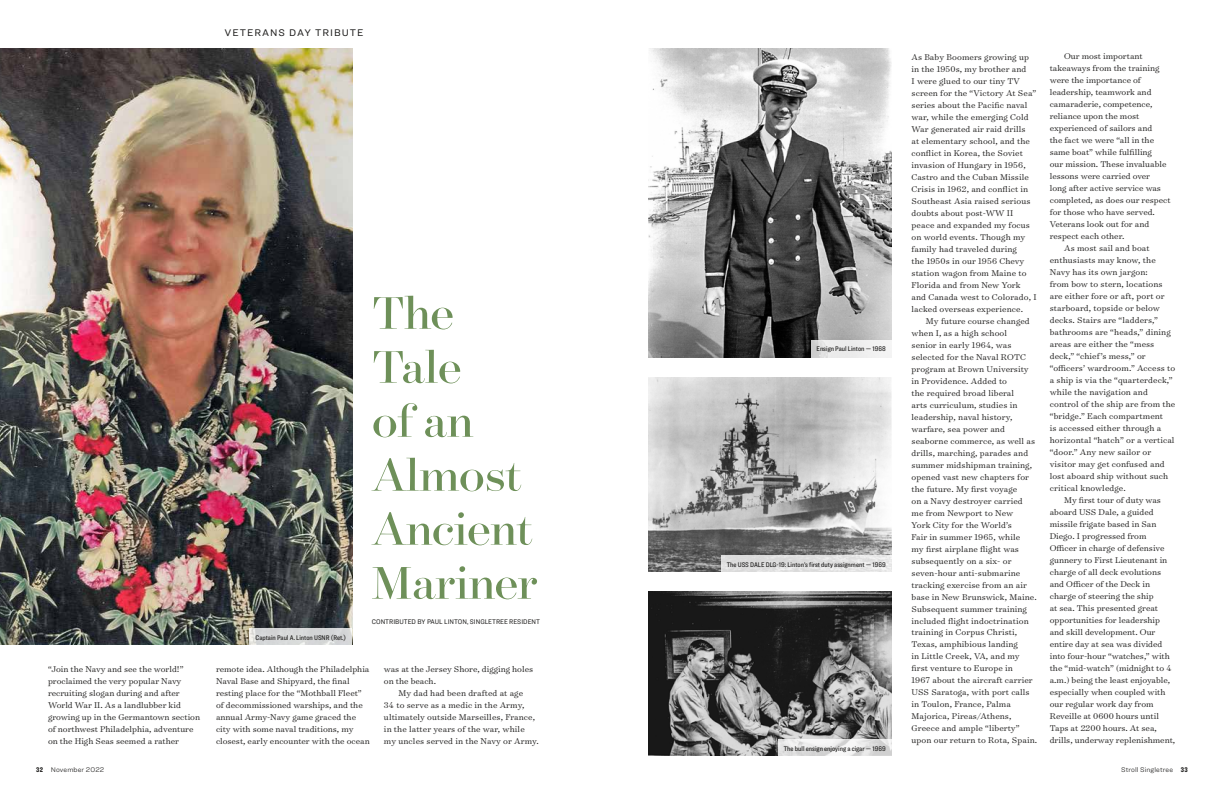
<style>
.page{position:relative;width:1224px;height:792px;background:#fff}
.page>*{position:absolute;margin:0;border:0;box-sizing:border-box;transform-origin:0 0}
.t1{font:52px/54px "Surveyor Fine";letter-spacing:-.01em;color:#6e9059}
.t2{font:10px "Ringside";letter-spacing:.1em;color:#1c1b1a}
.t3{font:300 9.5px/12px "Surveyor Text";color:#1c1b1a}
.t4{font:500 7px "Ringside Condensed";color:#1c1b1a}
.t5{font:7px "Ringside Narrow";color:#1c1b1a}
.t6{font:300 7px "Ringside";letter-spacing:.015em;color:#1c1b1a}
.s1{font-family:"Ringside Compressed";font-weight:900}
</style>
<div class="page">
<img style="left:0;top:48px;width:352px;height:596px">
<img style="left:648px;top:48px;width:244px;height:309px">
<img style="left:648px;top:377px;width:244px;height:194px">
<img style="left:648px;top:591px;width:244px;height:165px">
<svg style="left:811px;top:340px;width:81px;height:17px"></svg>
<div style="left:721px;top:555px;width:171px;height:17px;background:linear-gradient(to right,#dbdbdb,#eaeaea)"></div>
<svg style="left:778px;top:740px;width:114px;height:16px"></svg>
<div style="left:250px;top:628px;width:102px;height:17px;background:#d5d7d8"></div>
<p class="t2" style="left:225px;top:25px;width:140px">VETERANS DAY TRIBUTE</p>
<p class="t4" style="left:256px;top:632px;width:92px">Captain Paul A. Linton USNR (Ret.)</p>
<h1 class="t1" style="left:372px;top:285px;width:167px">The<br>Tale<br>of an<br>Almost<br>Ancient<br>Mariner</h1>
<p class="t5" style="left:372px;top:617px;width:170px">CONTRIBUTED BY PAUL LINTON, SINGLETREE RESIDENT</p>
<p class="t3" style="left:48px;top:663px;width:154px">“Join the Navy and see the world!” proclaimed the very popular Navy recruiting slogan during and after World War II. As a landlubber kid growing up in the Germantown section of northwest Philadelphia, adventure on the High Seas seemed a rather</p>
<p class="t3" style="left:216px;top:663px;width:155px">remote idea. Although the Philadelphia Naval Base and Shipyard, the final resting place for the “Mothball Fleet” of decommissioned warships, and the annual Army-Navy game graced the city with some naval traditions, my closest, early encounter with the ocean</p>
<p class="t3" style="left:384px;top:663px;width:151px">was at the Jersey Shore, digging holes on the beach.</p>
<p class="t3" style="left:384px;top:687px;width:156px;text-indent:14px">My dad had been drafted at age<br>34 to serve as a medic in the Army, ultimately outside Marseilles, France, in the latter years of the war, while my uncles served in the Navy or Army.</p>
<p class="t4" style="left:817px;top:344px;width:71px">Ensign Paul Linton — 1968</p>
<p class="t4" style="left:727px;top:560px;width:161px">The USS DALE DLG-19: Linton’s first duty assignment — 1969</p>
<p class="t4" style="left:784px;top:744px;width:103px">The bull ensign enjoying a cigar — 1969</p>
<p class="t3" style="left:912px;top:50px;width:127px">As Baby Boomers growing up in the 1950s, my brother and<br>I were glued to our tiny TV screen for the “Victory At Sea” series about the Pacific naval war, while the emerging Cold<br>War generated air raid drills<br>at elementary school, and the conflict in Korea, the Soviet invasion of Hungary in 1956,<br>Castro and the Cuban Missile<br>Crisis in 1962, and conflict in<br>Southeast Asia raised serious doubts about post-WW II peace and expanded my focus on world events. Though my family had traveled during<br>the 1950s in our 1956 Chevy station wagon from Maine to<br>Florida and from New York and Canada west to Colorado, I lacked overseas experience.</p>
<p class="t3" style="left:912px;top:314px;width:127px;text-indent:14px">My future course changed when I, as a high school<br>senior in early 1964, was selected for the Naval ROTC program at Brown University in Providence. Added to<br>the required broad liberal<br>arts curriculum, studies in leadership, naval history, warfare, sea power and seaborne commerce, as well as drills, marching, parades and summer midshipman training, opened vast new chapters for the future. My first voyage<br>on a Navy destroyer carried<br>me from Newport to New<br>York City for the World’s<br>Fair in summer 1965, while<br>my first airplane flight was subsequently on a six- or seven-hour anti-submarine tracking exercise from an air base in New Brunswick, Maine.<br>Subsequent summer training included flight indoctrination training in Corpus Christi,<br>Texas, amphibious landing<br>in Little Creek, VA, and my first venture to Europe in<br>1967 about the aircraft carrier<br>USS Saratoga, with port calls in Toulon, France, Palma<br>Majorica, Pireas/Athens,<br>Greece and ample “liberty” upon our return to Rota, Spain.</p>
<p class="t3" style="left:1064px;top:50px;width:80px">Our most important</p>
<p class="t3" style="left:1050px;top:62px;width:111px">takeaways from the training</p>
<p class="t3" style="left:1050px;top:74px;width:93px">were the importance of</p>
<p class="t3" style="left:1050px;top:86px;width:103px">leadership, teamwork and</p>
<p class="t3" style="left:1050px;top:98px;width:104px">camaraderie, competence,</p>
<p class="t3" style="left:1050px;top:110px;width:91px">reliance upon the most</p>
<p class="t3" style="left:1050px;top:122px;width:104px">experienced of sailors and</p>
<p class="t3" style="left:1050px;top:134px;width:106px">the fact we were “all in the</p>
<p class="t3" style="left:1050px;top:146px;width:104px">same boat” while fulfilling</p>
<p class="t3" style="left:1050px;top:158px;width:118px">our mission. These invaluable</p>
<p class="t3" style="left:1050px;top:170px;width:102px">lessons were carried over</p>
<p class="t3" style="left:1050px;top:182px;width:113px">long after active service was</p>
<p class="t3" style="left:1050px;top:194px;width:122px">completed, as does our respect</p>
<p class="t3" style="left:1050px;top:206px;width:107px">for those who have served.</p>
<p class="t3" style="left:1050px;top:218px;width:101px">Veterans look out for and</p>
<p class="t3" style="left:1050px;top:230px;width:76px">respect each other.</p>
<p class="t3" style="left:1064px;top:242px;width:87px">As most sail and boat</p>
<p class="t3" style="left:1050px;top:254px;width:107px">enthusiasts may know, the</p>
<p class="t3" style="left:1050px;top:266px;width:99px">Navy has its own jargon:</p>
<p class="t3" style="left:1050px;top:278px;width:114px">from bow to stern, locations</p>
<p class="t3" style="left:1050px;top:290px;width:116px">are either fore or aft, port or</p>
<p class="t3" style="left:1050px;top:302px;width:112px">starboard, topside or below</p>
<p class="t3" style="left:1050px;top:314px;width:110px">decks. Stairs are “ladders,”</p>
<p class="t3" style="left:1050px;top:326px;width:122px">bathrooms are “heads,” dining</p>
<p class="t3" style="left:1050px;top:338px;width:106px">areas are either the “mess</p>
<p class="t3" style="left:1050px;top:350px;width:98px">deck,” “chief’s mess,” or</p>
<p class="t3" style="left:1050px;top:362px;width:127px">“officers’ wardroom.” Access to</p>
<p class="t3" style="left:1050px;top:374px;width:124px">a ship is via the “quarterdeck,”</p>
<p class="t3" style="left:1050px;top:386px;width:100px">while the navigation and</p>
<p class="t3" style="left:1050px;top:398px;width:127px">control of the ship are from the</p>
<p class="t3" style="left:1050px;top:410px;width:115px">“bridge.” Each compartment</p>
<p class="t3" style="left:1050px;top:422px;width:113px">is accessed either through a</p>
<p class="t3" style="left:1050px;top:434px;width:126px">horizontal “hatch” or a vertical</p>
<p class="t3" style="left:1050px;top:446px;width:103px">“door.” Any new sailor or</p>
<p class="t3" style="left:1050px;top:458px;width:116px">visitor may get confused and</p>
<p class="t3" style="left:1050px;top:470px;width:120px">lost aboard ship without such</p>
<p class="t3" style="left:1050px;top:482px;width:77px">critical knowledge.</p>
<p class="t3" style="left:1064px;top:494px;width:98px">My first tour of duty was</p>
<p class="t3" style="left:1050px;top:506px;width:105px">aboard USS Dale, a guided</p>
<p class="t3" style="left:1050px;top:518px;width:108px">missile frigate based in San</p>
<p class="t3" style="left:1050px;top:530px;width:98px">Diego. I progressed from</p>
<p class="t3" style="left:1050px;top:542px;width:116px">Officer in charge of defensive</p>
<p class="t3" style="left:1050px;top:554px;width:119px">gunnery to First Lieutenant in</p>
<p class="t3" style="left:1050px;top:566px;width:113px">charge of all deck evolutions</p>
<p class="t3" style="left:1050px;top:578px;width:102px">and Officer of the Deck in</p>
<p class="t3" style="left:1050px;top:590px;width:105px">charge of steering the ship</p>
<p class="t3" style="left:1050px;top:602px;width:110px">at sea. This presented great</p>
<p class="t3" style="left:1050px;top:614px;width:112px">opportunities for leadership</p>
<p class="t3" style="left:1050px;top:626px;width:107px">and skill development. Our</p>
<p class="t3" style="left:1050px;top:638px;width:114px">entire day at sea was divided</p>
<p class="t3" style="left:1050px;top:650px;width:122px">into four-hour “watches,” with</p>
<p class="t3" style="left:1050px;top:662px;width:123px">the “mid-watch” (midnight to 4</p>
<p class="t3" style="left:1050px;top:674px;width:122px">a.m.) being the least enjoyable,</p>
<p class="t3" style="left:1050px;top:686px;width:117px">especially when coupled with</p>
<p class="t3" style="left:1050px;top:698px;width:105px">our regular work day from</p>
<p class="t3" style="left:1050px;top:710px;width:111px">Reveille at 0600 hours until</p>
<p class="t3" style="left:1050px;top:722px;width:109px">Taps at 2200 hours. At sea,</p>
<p class="t3" style="left:1050px;top:734px;width:127px">drills, underway replenishment,</p>
<p class="t6" style="left:36px;top:764px;width:70px"><span class="s1">32</span> November 2022</p>
<p class="t6" style="left:1121px;top:764px;width:68px">Stroll Singletree <span class="s1">33</span></p>
</div>
